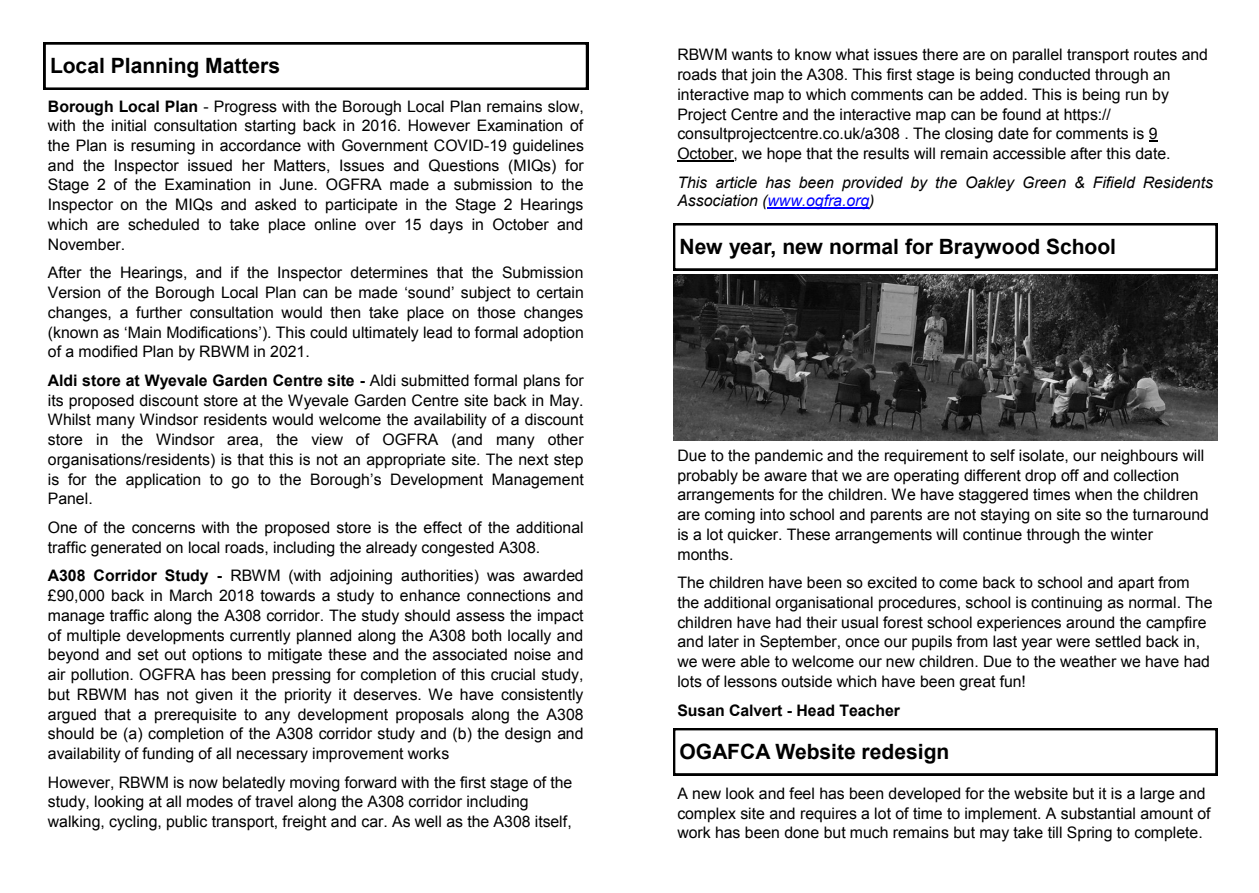
<style>
.page{position:relative;width:1259px;height:893px;background:#fff}
.page>*{position:absolute;margin:0;border:0;box-sizing:border-box;transform-origin:0 0}
.t1{font:700 21.15px "Arial";color:#000}
.t2{font:700 21px "Arial";color:#000}
.t3{font:15.9px/19.8px "Arial";color:#000}
.t4{font:italic 15.9px/18.3px "Arial";color:#000}
.t5{font:700 15.9px "Arial";color:#000}
.s1{color:#00f}
.s2{font-weight:700}
</style>
<div class="page">
<svg style="left:44px;top:42px;width:544px;height:48px"></svg>
<hr style="left:677px;top:161px;width:56px;height:1px;background:#000">
<hr style="left:767px;top:208px;width:102px;height:1px;background:#00f">
<img style="left:673px;top:274px;width:544px;height:166px">
<svg style="left:673px;top:223px;width:544px;height:47px"></svg>
<svg style="left:673px;top:728px;width:544px;height:47px"></svg>
<h1 class="t1" style="left:50px;top:51px;width:232px">Local Planning Matters</h1>
<p class="t3" style="left:677px;top:45px;width:532px">RBWM wants to know what issues there are on parallel transport routes and roads that join the A308. This first stage is being conducted through an interactive map to which comments can be added. This is being run by Project Centre and the interactive map can be found at https:// consultprojectcentre.co.uk/a308 . The closing date for comments is 9<br>October, we hope that the results will remain accessible after this date.</p>
<p class="t4" style="left:677px;top:173px;width:537px">This article has been provided by the Oakley Green &amp; Fifield Residents<br>Association (<span class="s1">www.ogfra.org</span>)</p>
<h2 class="t2" style="left:679px;top:232px;width:438px">New year, new normal for Braywood School</h2>
<p class="t3" style="left:48px;top:96px;width:537px;text-align:justify"><span class="s2">Borough Local Plan</span> - Progress with the Borough Local Plan remains slow, with the initial consultation starting back in 2016. However Examination of the Plan is resuming in accordance with Government COVID-19 guidelines and the Inspector issued her Matters, Issues and Questions (MIQs) for Stage 2 of the Examination in June. OGFRA made a submission to the Inspector on the MIQs and asked to participate in the Stage 2 Hearings which are scheduled to take place online over 15 days in October and November.</p>
<p class="t3" style="left:48px;top:263px;width:537px;text-align:justify">After the Hearings, and if the Inspector determines that the Submission Version of the Borough Local Plan can be made ‘sound’ subject to certain changes, a further consultation would then take place on those changes (known as ‘Main Modifications’). This could ultimately lead to formal adoption of a modified Plan by RBWM in 2021.</p>
<p class="t3" style="left:48px;top:370px;width:537px;text-align:justify"><span class="s2">Aldi store at Wyevale Garden Centre site -</span> Aldi submitted formal plans for its proposed discount store at the Wyevale Garden Centre site back in May.<br>Whilst many Windsor residents would welcome the availability of a discount store in the Windsor area, the view of OGFRA (and many other organisations/residents) is that this is not an appropriate site. The next step is for the application to go to the Borough’s Development Management Panel.</p>
<p class="t3" style="left:48px;top:517px;width:537px">One of the concerns with the proposed store is the effect of the additional traffic generated on local roads, including the already congested A308.</p>
<p class="t3" style="left:48px;top:566px;width:537px;text-align:justify"><span class="s2">A308 Corridor Study -</span> RBWM (with adjoining authorities) was awarded £90,000 back in March 2018 towards a study to enhance connections and manage traffic along the A308 corridor. The study should assess the impact of multiple developments currently planned along the A308 both locally and beyond and set out options to mitigate these and the associated noise and air pollution. OGFRA has been pressing for completion of this crucial study, but RBWM has not given it the priority it deserves. We have consistently argued that a prerequisite to any development proposals along the A308 should be (a) completion of the A308 corridor study and (b) the design and availability of funding of all necessary improvement works</p>
<p class="t3" style="left:48px;top:772px;width:526px">However, RBWM is now belatedly moving forward with the first stage of the study, looking at all modes of travel along the A308 corridor including walking, cycling, public transport, freight and car. As well as the A308 itself,</p>
<p class="t3" style="left:677px;top:445px;width:533px">Due to the pandemic and the requirement to self isolate, our neighbours will probably be aware that we are operating different drop off and collection arrangements for the children. We have staggered times when the children are coming into school and parents are not staying on site so the turnaround is a lot quicker. These arrangements will continue through the winter months.</p>
<p class="t3" style="left:677px;top:573px;width:536px">The children have been so excited to come back to school and apart from the additional organisational procedures, school is continuing as normal. The children have had their usual forest school experiences around the campfire and later in September, once our pupils from last year were settled back in, we were able to welcome our new children. Due to the weather we have had lots of lessons outside which have been great fun!</p>
<p class="t5" style="left:677px;top:699px;width:224px">Susan Calvert - Head Teacher</p>
<h2 class="t2" style="left:679px;top:737px;width:271px">OGAFCA Website redesign</h2>
<p class="t3" style="left:677px;top:783px;width:535px">A new look and feel has been developed for the website but it is a large and complex site and requires a lot of time to implement. A substantial amount of work has been done but much remains but may take till Spring to complete.</p>
</div>
